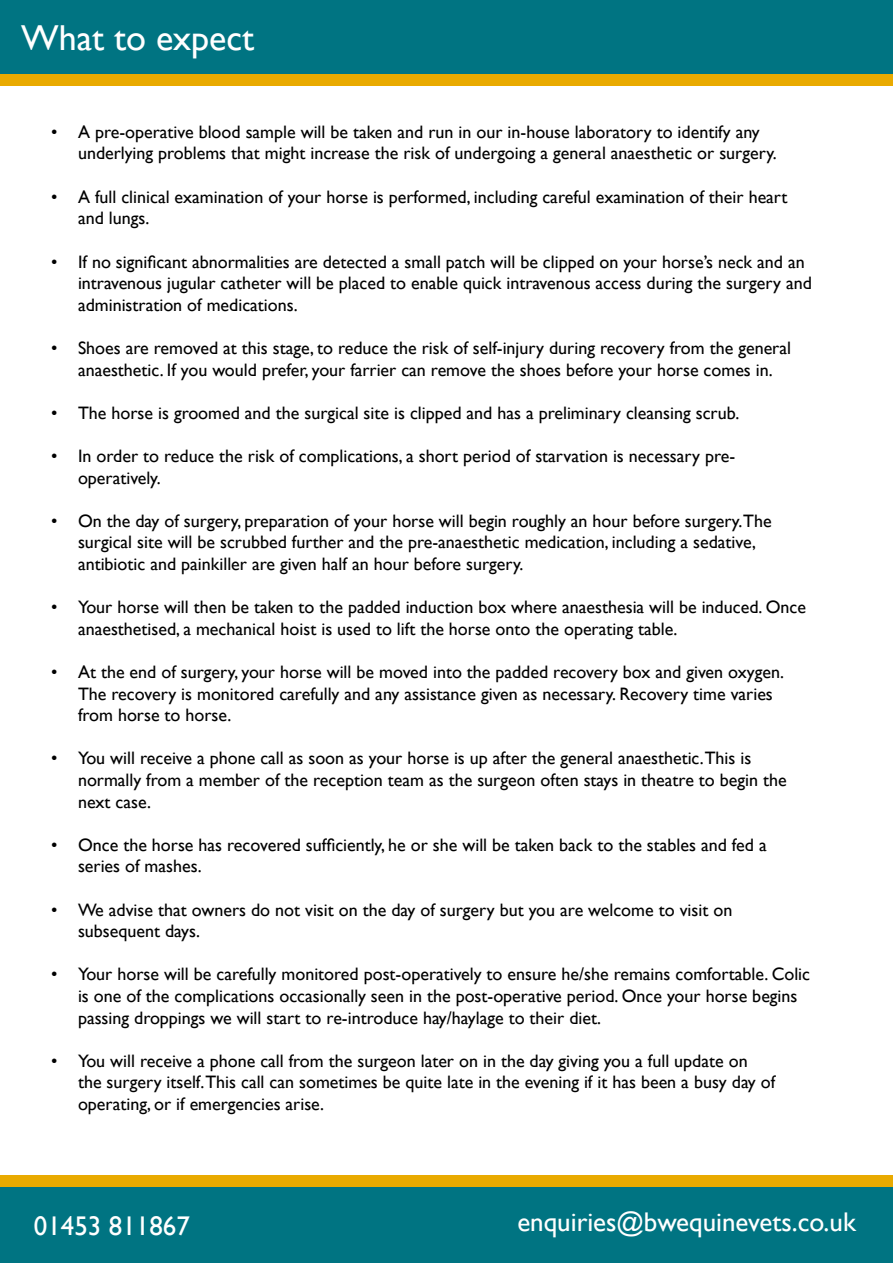
<style>
.page{position:relative;width:893px;height:1263px;background:#fff}
.page>*{position:absolute;margin:0;border:0;box-sizing:border-box;transform-origin:0 0}
.t1{font:36px "Gill Sans";color:#fff}
.t2{font:27px "Gill Sans";color:#fff}
.t3{font:18px/21.6px "Gill Sans";color:#000}
</style>
<div class="page">
<div style="left:0;top:0;width:893px;height:76px;background:#007482"></div>
<div style="left:0;top:74px;width:893px;height:12px;background:#e9aa00"></div>
<div style="left:0;top:1187px;width:893px;height:76px;background:#007482"></div>
<div style="left:0;top:1176px;width:893px;height:11px;background:#e9aa00"></div>
<h1 class="t1" style="left:21px;top:17px;width:234px">What to expect</h1>
<p class="t3" style="left:78px;top:121px;width:700px;text-indent:-27px">• A pre-operative blood sample will be taken and run in our in-house laboratory to identify any underlying problems that might increase the risk of undergoing a general anaesthetic or surgery.</p>
<p class="t3" style="left:78px;top:186px;width:711px;text-indent:-27px">• A full clinical examination of your horse is performed, including careful examination of their heart and lungs.</p>
<p class="t3" style="left:78px;top:251px;width:735px;text-indent:-27px">• If no significant abnormalities are detected a small patch will be clipped on your horse’s neck and an intravenous jugular catheter will be placed to enable quick intravenous access during the surgery and administration of medications.</p>
<p class="t3" style="left:51px;top:337px;width:741px;text-align:center">• Shoes are removed at this stage, to reduce the risk of self-injury during recovery from the general anaesthetic. If you would prefer, your farrier can remove the shoes before your horse comes in.</p>
<p class="t3" style="left:51px;top:402px;width:690px">• The horse is groomed and the surgical site is clipped and has a preliminary cleansing scrub.</p>
<p class="t3" style="left:78px;top:445px;width:659px;text-indent:-27px">• In order to reduce the risk of complications, a short period of starvation is necessary pre&shy;operatively.</p>
<p class="t3" style="left:78px;top:510px;width:695px;text-indent:-27px">• On the day of surgery, preparation of your horse will begin roughly an hour before surgery.The surgical site will be scrubbed further and the pre-anaesthetic medication, including a sedative, antibiotic and painkiller are given half an hour before surgery.</p>
<p class="t3" style="left:78px;top:597px;width:729px;text-indent:-27px">• Your horse will then be taken to the padded induction box where anaesthesia will be induced. Once anaesthetised, a mechanical hoist is used to lift the horse onto the operating table.</p>
<p class="t3" style="left:78px;top:661px;width:707px;text-indent:-27px">• At the end of surgery, your horse will be moved into the padded recovery box and given oxygen.<br>The recovery is monitored carefully and any assistance given as necessary. Recovery time varies from horse to horse.</p>
<p class="t3" style="left:78px;top:748px;width:710px;text-indent:-27px">• You will receive a phone call as soon as your horse is up after the general anaesthetic.This is normally from a member of the reception team as the surgeon often stays in theatre to begin the next case.</p>
<p class="t3" style="left:78px;top:834px;width:690px;text-indent:-27px">• Once the horse has recovered sufficiently, he or she will be taken back to the stables and fed a series of mashes.</p>
<p class="t3" style="left:78px;top:899px;width:656px;text-indent:-27px">• We advise that owners do not visit on the day of surgery but you are welcome to visit on subsequent days.</p>
<p class="t3" style="left:78px;top:964px;width:734px;text-indent:-27px">• Your horse will be carefully monitored post-operatively to ensure he/she remains comfortable. Colic is one of the complications occasionally seen in the post-operative period. Once your horse begins passing droppings we will start to re-introduce hay/haylage to their diet.</p>
<p class="t3" style="left:78px;top:1050px;width:699px;text-indent:-27px">• You will receive a phone call from the surgeon later on in the day giving you a full update on the surgery itself.This call can sometimes be quite late in the evening if it has been a busy day of operating, or if emergencies arise.</p>
<h2 class="t2" style="left:34px;top:1210px;width:158px">01453 811867</h2>
<h2 class="t2" style="left:517px;top:1206px;width:340px">enquiries@bwequinevets.co.uk</h2>
</div>
